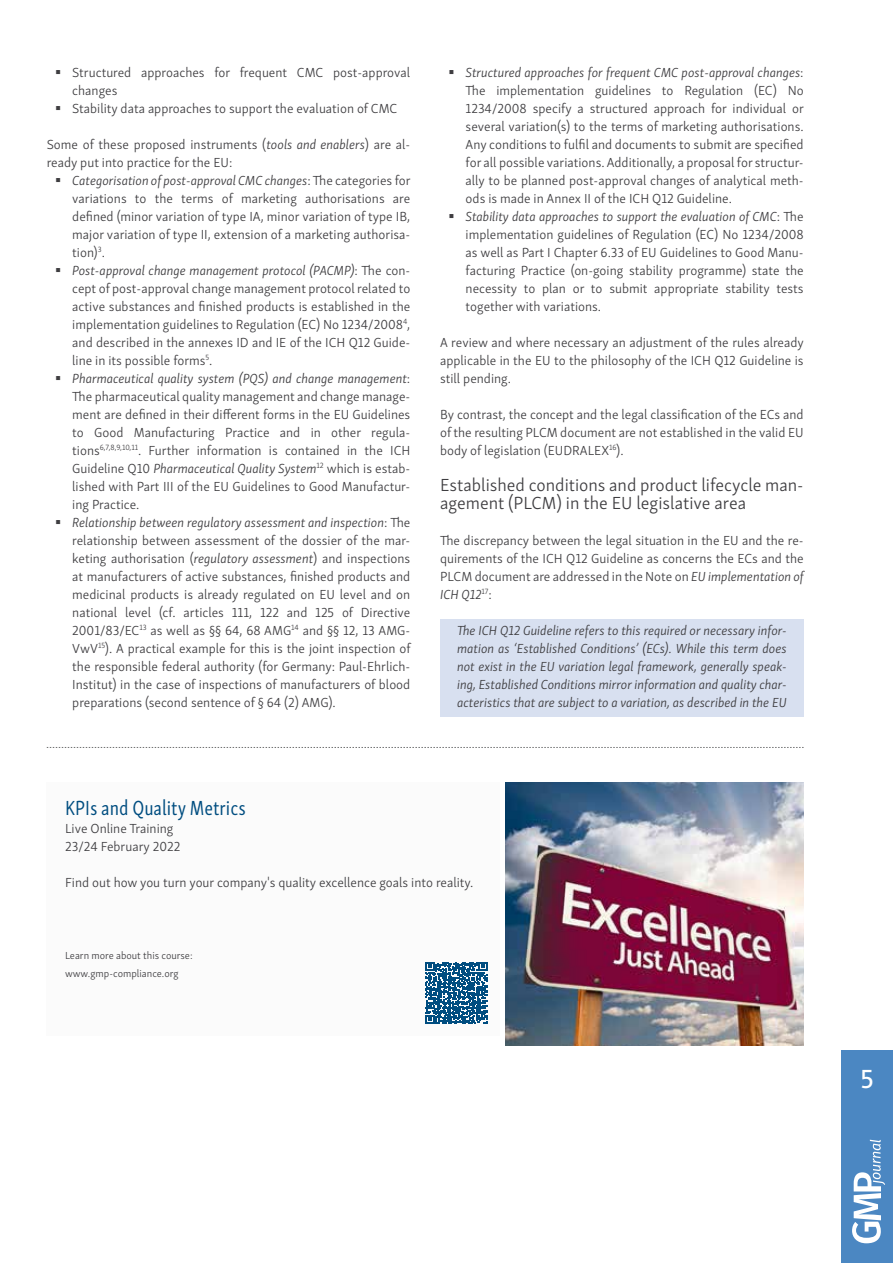
<style>
.page{position:relative;width:893px;height:1263px;background:#fff}
.page>*{position:absolute;margin:0;border:0;box-sizing:border-box;transform-origin:0 0}
.t1{font:27px "Skolar Sans Latn Me";color:#fff}
.t2{font:21px "Skolar Sans Latn Cp";color:#004d80}
.t3{font:300 18px/18px "Skolar Sans Latn";color:#3e3d40}
.t4{font:300 13.5px/18px "Skolar Sans Latn";color:#3e3d40}
.t5{font:italic 300 13.5px/18px "Skolar Sans Latn";color:#3e3d40;text-align:justify}
.t6{font:300 10.5px/18px "Skolar Sans Latn";color:#3e3d40}
.s1{font-style:italic}
</style>
<div class="page">
<div style="left:841px;top:1050px;width:52px;height:213px;background:#4b87c2"></div>
<svg style="left:852px;top:1140px;width:33px;height:103px"></svg>
<div style="left:440px;top:619px;width:364px;height:97px;background:#d8e0f0"></div>
<svg style="left:47px;top:747px;width:757px;height:1px"></svg>
<div style="left:47px;top:783px;width:453px;height:253px;background:#fbfbfb"></div>
<img style="left:506px;top:782px;width:298px;height:263px">
<svg style="left:426px;top:962px;width:61px;height:62px"></svg>
<p class="t4" style="left:72px;top:62px;width:340px">Structured approaches for frequent CMC post-approval changes<br>Stability data approaches to support the evaluation of CMC</p>
<p class="t4" style="left:47px;top:134px;width:365px">Some of these proposed instruments (<span class="s1">tools and enablers</span>) are al&shy;ready put into practice for the EU:</p>
<p class="t4" style="left:72px;top:170px;width:340px"><span class="s1">Categorisation of post-approval CMC changes</span>: The categories for variations to the terms of marketing authorisations are defined (minor variation of type IA, minor variation of type IB, major variation of type II, extension of a marketing authorisa&shy;tion)<sup>3</sup>.<br><span class="s1">Post-approval change management protocol (PACMP)</span>: The con&shy;cept of post-approval change management protocol related to active substances and finished products is established in the implementation guidelines to Regulation (EC) No 1234/2008<sup>4</sup>, and described in the annexes ID and IE of the ICH Q12 Guide&shy;line in its possible forms<sup>5</sup>.<br><span class="s1">Pharmaceutical quality system (PQS) and change management</span>:<br>The pharmaceutical quality management and change manage&shy;ment are defined in their different forms in the EU Guidelines to Good Manufacturing Practice and in other regula&shy;tions<sup>6,7,8,9,10,11</sup>. Further information is contained in the ICH Guideline Q10 <span class="s1">Pharmaceutical Quality System</span><sup>12</sup> which is estab&shy;lished with Part III of the EU Guidelines to Good Manufactur&shy;ing Practice.<br><span class="s1">Relationship between regulatory assessment and inspection</span>: The relationship between assessment of the dossier of the mar&shy;keting authorisation (<span class="s1">regulatory assessment</span>) and inspections at manufacturers of active substances, finished products and medicinal products is already regulated on EU level and on national level (cf. articles 111, 122 and 125 of Directive 2001/83/EC<sup>13</sup> as well as §§ 64, 68 AMG<sup>14</sup> and §§ 12, 13 AMG-VwV<sup>15</sup>). A practical example for this is the joint inspection of the responsible federal authority (for Germany: Paul-Ehrlich-Institut) in the case of inspections of manufacturers of blood preparations (second sentence of § 64 (2) AMG).</p>
<p class="t4" style="left:466px;top:62px;width:340px"><span class="s1">Structured approaches for frequent CMC post-approval changes</span>:<br>The implementation guidelines to Regulation (EC) No 1234/2008 specify a structured approach for individual or several variation(s) to the terms of marketing authorisations.<br>Any conditions to fulfil and documents to submit are specified for all possible variations. Additionally, a proposal for structur&shy;ally to be planned post-approval changes of analytical meth&shy;ods is made in Annex II of the ICH Q12 Guideline.<br><span class="s1">Stability data approaches to support the evaluation of CMC</span>: The implementation guidelines of Regulation (EC) No 1234/2008 as well as Part I Chapter 6.33 of EU Guidelines to Good Manu&shy;facturing Practice (on-going stability programme) state the necessity to plan or to submit appropriate stability tests together with variations.</p>
<p class="t4" style="left:440px;top:332px;width:365px;text-align:justify">A review and where necessary an adjustment of the rules already applicable in the EU to the philosophy of the ICH Q12 Guideline is still pending.</p>
<p class="t4" style="left:440px;top:404px;width:365px;text-align:justify">By contrast, the concept and the legal classification of the ECs and of the resulting PLCM document are not established in the valid EU body of legislation (EUDRALEX<sup>16</sup>).</p>
<h3 class="t3" style="left:440px;top:474px;width:365px">Established conditions and product lifecycle man&shy;agement (PLCM) in the EU legislative area</h3>
<p class="t4" style="left:440px;top:530px;width:365px;text-align:justify">The discrepancy between the legal situation in the EU and the re&shy;quirements of the ICH Q12 Guideline as concerns the ECs and the PLCM document are addressed in the Note on <span class="s1">EU implementation of ICH Q12</span><sup>17</sup>:</p>
<p class="t5" style="left:457px;top:620px;width:331px">The ICH Q12 Guideline refers to this required or necessary infor&shy;mation as ‘Established Conditions’ (ECs). While this term does not exist in the EU variation legal framework, generally speak&shy;ing, Established Conditions mirror information and quality char&shy;acteristics that are subject to a variation, as described in the EU</p>
<h2 class="t2" style="left:65px;top:792px;width:182px">KPIs and Quality Metrics</h2>
<p class="t4" style="left:65px;top:818px;width:117px">Live Online Training<br>23/24 February 2022</p>
<p class="t4" style="left:65px;top:872px;width:410px">Find out how you turn your company's quality excellence goals into reality.</p>
<p class="t6" style="left:65px;top:945px;width:129px">Learn more about this course: www.gmp-compliance.org</p>
<h1 class="t1" style="left:860px;top:1057px;width:15px">5</h1>
</div>
